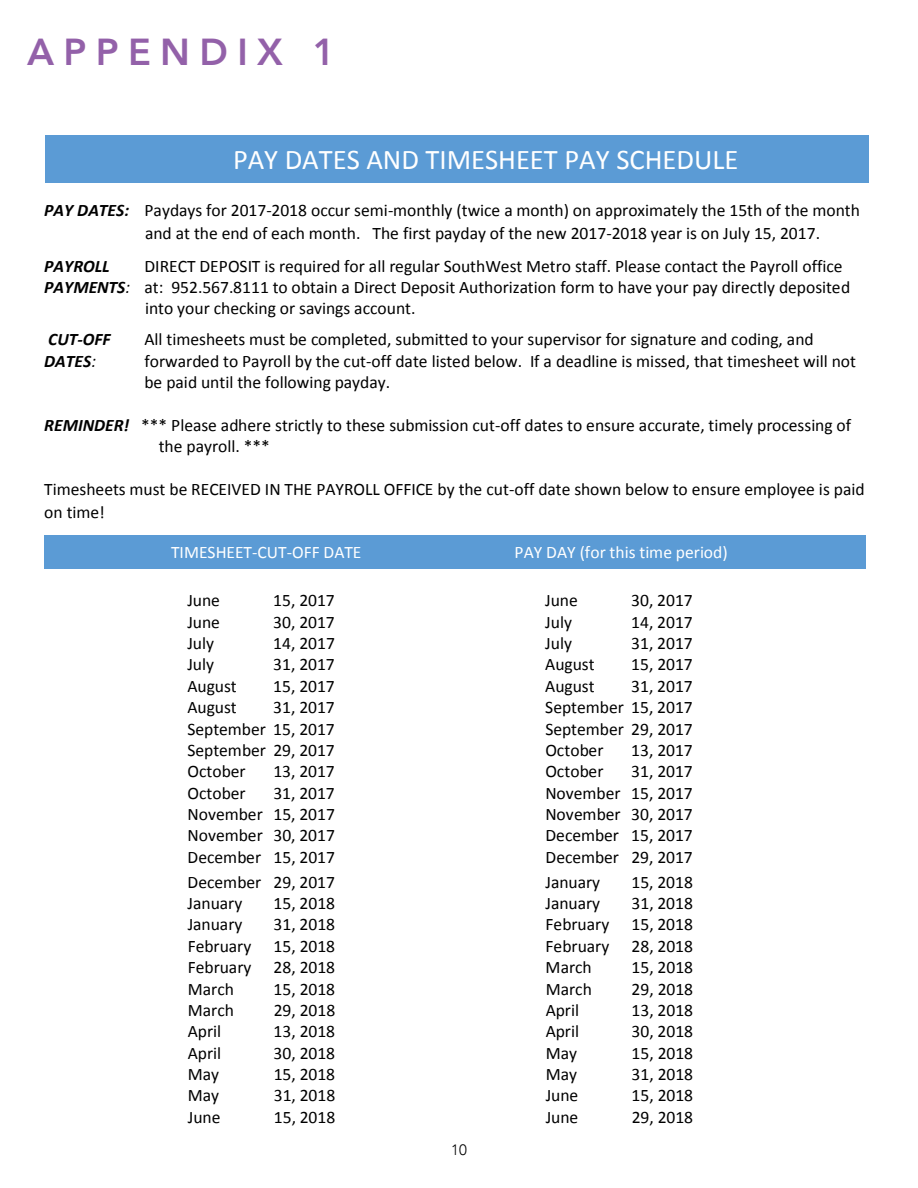
<style>
.page{position:relative;width:918px;height:1188px;background:#fff}
.page>*{position:absolute;margin:0;border:0;box-sizing:border-box;transform-origin:0 0}
.t1{font:800 37.5px "Avenir";letter-spacing:.25em;color:#9361a9}
.t2{font:28.65px "Calibri";color:#fff}
.t3{font:17.55px/23px "Calibri";color:#000}
.t4{font:17.55px "Calibri";color:#fff}
.t5{font:italic 700 17.55px "Calibri";color:#000}
.t6{font:300 15px "Avenir";color:#000}
.s1{font-weight:700;font-style:italic}
.s2{font-style:italic}
.s3{font-weight:400}
</style>
<div class="page">
<div style="left:44px;top:535px;width:822px;height:34px;background:#5b9bd5"></div>
<div style="left:46px;top:135px;width:823px;height:48px;background:#5b9bd5"></div>
<h1 class="t1" style="left:27px;top:22px;width:309px">APPENDIX 1</h1>
<h2 class="t2" style="left:233px;top:141px;width:507px">PAY DATES AND TIMESHEET PAY SCHEDULE</h2>
<p class="t3" style="left:145px;top:199px;width:717px;text-indent:-101px"><span class="s1">PAY DATES:</span> Paydays for 2017-2018 occur semi-monthly (twice a month) on approximately the 15th of the month and at the end of each month. The first payday of the new 2017-2018 year is on July 15, 2017.</p>
<p class="t5" style="left:44px;top:255px;width:67px">PAYROLL</p>
<p class="t3" style="left:144px;top:255px;width:700px">DIRECT DEPOSIT is required for all regular SouthWest Metro staff. Please contact the Payroll office</p>
<p class="t3" style="left:44px;top:276px;width:808px"><span class="s1">PAYMENTS</span><span class="s2">:</span> at: 952.567.8111 to obtain a Direct Deposit Authorization form to have your pay directly deposited</p>
<p class="t3" style="left:145px;top:297px;width:272px">into your checking or savings account.</p>
<p class="t5" style="left:48px;top:328px;width:64px">CUT-OFF</p>
<p class="t3" style="left:144px;top:328px;width:671px">All timesheets must be completed, submitted to your supervisor for signature and coding, and</p>
<p class="t5" style="left:44px;top:350px;width:53px">DATES<span class="s3">:</span></p>
<p class="t3" style="left:144px;top:350px;width:713px;line-height:21.5px">forwarded to Payroll by the cut-off date listed below. If a deadline is missed, that timesheet will not be paid until the following payday.</p>
<p class="t3" style="left:159px;top:414px;width:694px;line-height:21.3px;text-indent:-115px"><span class="s1">REMINDER!</span> *** Please adhere strictly to these submission cut-off dates to ensure accurate, timely processing of the payroll. ***</p>
<p class="t3" style="left:44px;top:477px;width:822px">Timesheets must be RECEIVED IN THE PAYROLL OFFICE by the cut-off date shown below to ensure employee is paid on time!</p>
<p class="t4" style="left:171px;top:541px;width:192px">TIMESHEET-CUT-OFF DATE</p>
<p class="t4" style="left:515px;top:541px;width:215px">PAY DAY (for this time period)</p>
<p class="t3" style="left:187px;top:589px;width:34px">June</p>
<p class="t3" style="left:273px;top:589px;width:63px">15, 2017</p>
<p class="t3" style="left:545px;top:589px;width:34px">June</p>
<p class="t3" style="left:631px;top:589px;width:63px">30, 2017</p>
<p class="t3" style="left:187px;top:610px;width:34px">June</p>
<p class="t3" style="left:273px;top:610px;width:63px">30, 2017</p>
<p class="t3" style="left:545px;top:610px;width:28px">July</p>
<p class="t3" style="left:631px;top:610px;width:63px">14, 2017</p>
<p class="t3" style="left:187px;top:632px;width:28px">July</p>
<p class="t3" style="left:273px;top:632px;width:63px">14, 2017</p>
<p class="t3" style="left:545px;top:632px;width:28px">July</p>
<p class="t3" style="left:631px;top:632px;width:63px">31, 2017</p>
<p class="t3" style="left:187px;top:653px;width:28px">July</p>
<p class="t3" style="left:273px;top:653px;width:63px">31, 2017</p>
<p class="t3" style="left:545px;top:653px;width:51px">August</p>
<p class="t3" style="left:631px;top:653px;width:63px">15, 2017</p>
<p class="t3" style="left:187px;top:675px;width:51px">August</p>
<p class="t3" style="left:273px;top:675px;width:63px">15, 2017</p>
<p class="t3" style="left:545px;top:675px;width:51px">August</p>
<p class="t3" style="left:631px;top:675px;width:63px">31, 2017</p>
<p class="t3" style="left:187px;top:696px;width:51px">August</p>
<p class="t3" style="left:273px;top:696px;width:63px">31, 2017</p>
<p class="t3" style="left:545px;top:696px;width:149px">September 15, 2017</p>
<p class="t3" style="left:187px;top:717px;width:149px">September 15, 2017</p>
<p class="t3" style="left:545px;top:717px;width:149px">September 29, 2017</p>
<p class="t3" style="left:187px;top:739px;width:149px">September 29, 2017</p>
<p class="t3" style="left:545px;top:739px;width:60px">October</p>
<p class="t3" style="left:631px;top:739px;width:63px">13, 2017</p>
<p class="t3" style="left:187px;top:760px;width:60px">October</p>
<p class="t3" style="left:273px;top:760px;width:63px">13, 2017</p>
<p class="t3" style="left:545px;top:760px;width:60px">October</p>
<p class="t3" style="left:631px;top:760px;width:63px">31, 2017</p>
<p class="t3" style="left:187px;top:781px;width:60px">October</p>
<p class="t3" style="left:273px;top:781px;width:63px">31, 2017</p>
<p class="t3" style="left:545px;top:781px;width:149px">November 15, 2017</p>
<p class="t3" style="left:187px;top:803px;width:149px">November 15, 2017</p>
<p class="t3" style="left:545px;top:803px;width:149px">November 30, 2017</p>
<p class="t3" style="left:188px;top:824px;width:149px">November 30, 2017</p>
<p class="t3" style="left:545px;top:824px;width:149px">December 15, 2017</p>
<p class="t3" style="left:188px;top:845px;width:149px">December 15, 2017</p>
<p class="t3" style="left:545px;top:845px;width:149px">December 29, 2017</p>
<p class="t3" style="left:188px;top:871px;width:149px">December 29, 2017</p>
<p class="t3" style="left:546px;top:871px;width:56px">January</p>
<p class="t3" style="left:631px;top:871px;width:63px">15, 2018</p>
<p class="t3" style="left:188px;top:892px;width:56px">January</p>
<p class="t3" style="left:274px;top:892px;width:63px">15, 2018</p>
<p class="t3" style="left:546px;top:892px;width:56px">January</p>
<p class="t3" style="left:631px;top:892px;width:63px">31, 2018</p>
<p class="t3" style="left:188px;top:913px;width:56px">January</p>
<p class="t3" style="left:274px;top:913px;width:63px">31, 2018</p>
<p class="t3" style="left:546px;top:913px;width:65px">February</p>
<p class="t3" style="left:631px;top:913px;width:63px">15, 2018</p>
<p class="t3" style="left:188px;top:935px;width:65px">February</p>
<p class="t3" style="left:274px;top:935px;width:63px">15, 2018</p>
<p class="t3" style="left:546px;top:935px;width:65px">February</p>
<p class="t3" style="left:631px;top:935px;width:63px">28, 2018</p>
<p class="t3" style="left:188px;top:956px;width:65px">February</p>
<p class="t3" style="left:274px;top:956px;width:63px">28, 2018</p>
<p class="t3" style="left:546px;top:956px;width:48px">March</p>
<p class="t3" style="left:632px;top:956px;width:63px">15, 2018</p>
<p class="t3" style="left:188px;top:977px;width:48px">March</p>
<p class="t3" style="left:274px;top:977px;width:63px">15, 2018</p>
<p class="t3" style="left:546px;top:977px;width:48px">March</p>
<p class="t3" style="left:632px;top:977px;width:63px">29, 2018</p>
<p class="t3" style="left:188px;top:999px;width:48px">March</p>
<p class="t3" style="left:274px;top:999px;width:63px">29, 2018</p>
<p class="t3" style="left:546px;top:999px;width:35px">April</p>
<p class="t3" style="left:632px;top:999px;width:63px">13, 2018</p>
<p class="t3" style="left:188px;top:1020px;width:35px">April</p>
<p class="t3" style="left:274px;top:1020px;width:63px">13, 2018</p>
<p class="t3" style="left:546px;top:1020px;width:35px">April</p>
<p class="t3" style="left:632px;top:1020px;width:63px">30, 2018</p>
<p class="t3" style="left:188px;top:1042px;width:35px">April</p>
<p class="t3" style="left:274px;top:1042px;width:63px">30, 2018</p>
<p class="t3" style="left:546px;top:1042px;width:33px">May</p>
<p class="t3" style="left:632px;top:1042px;width:63px">15, 2018</p>
<p class="t3" style="left:188px;top:1063px;width:33px">May</p>
<p class="t3" style="left:274px;top:1063px;width:63px">15, 2018</p>
<p class="t3" style="left:546px;top:1063px;width:33px">May</p>
<p class="t3" style="left:632px;top:1063px;width:63px">31, 2018</p>
<p class="t3" style="left:188px;top:1084px;width:33px">May</p>
<p class="t3" style="left:274px;top:1084px;width:63px">31, 2018</p>
<p class="t3" style="left:546px;top:1084px;width:34px">June</p>
<p class="t3" style="left:632px;top:1084px;width:63px">15, 2018</p>
<p class="t3" style="left:188px;top:1105px;width:34px">June</p>
<p class="t3" style="left:274px;top:1105px;width:63px">15, 2018</p>
<p class="t3" style="left:546px;top:1105px;width:34px">June</p>
<p class="t3" style="left:632px;top:1105px;width:63px">29, 2018</p>
<p class="t6" style="left:451px;top:1141px;width:17px">10</p>
</div>
